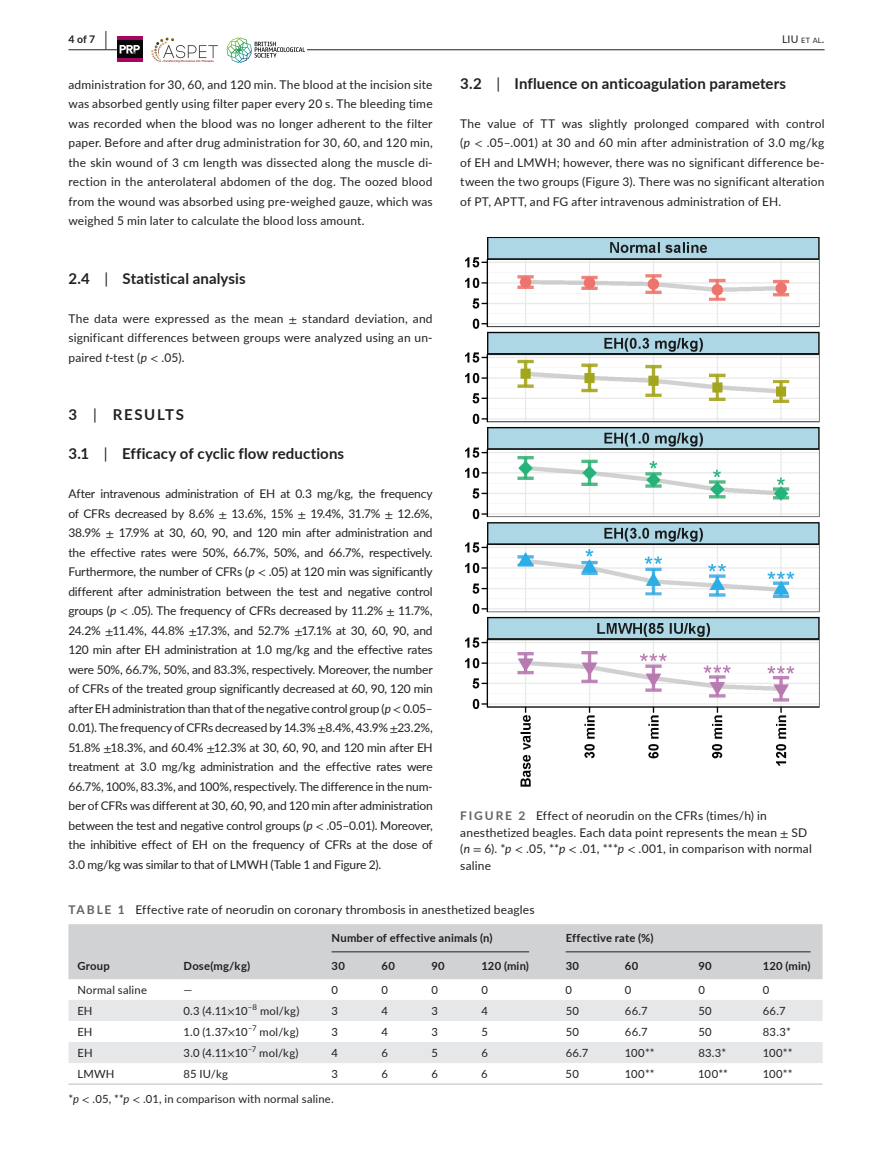
<style>
.page{position:relative;width:893px;height:1174px;background:#fff}
.page>*{position:absolute;margin:0;border:0;box-sizing:border-box;transform-origin:0 0}
.t1{font:700 15px "Lato";letter-spacing:.01em;color:#231f20}
.t2{font:700 15px "Lato";letter-spacing:.105em;color:#231f20}
.t3{font:12px/19.5px "Lato";letter-spacing:.015em;color:#231f20;text-align:justify}
.t4{font:11.25px "Lato";letter-spacing:.015em;color:#231f20}
.t5{font:700 11.25px "Lato";letter-spacing:.02em;color:#231f20}
.t6{font:10.5px "Lato";color:#231f20}
.t7{font:700 10.5px "Lato";color:#231f20}
.t8{font:7.8px "Lato";color:#231f20}
.s1{font-size:19.5px}
.s2{font-size:7.35px}
.s3{font-weight:400}
.s4{font-style:italic}
.s5{font-family:"STIX"}
.s6{font-weight:700;color:#636366}
</style>
<div class="page">
<hr style="left:68px;top:49px;width:756px;height:1px;background:#231f20">
<div style="left:117px;top:36px;width:189px;height:27px;background:#fff"></div>
<div style="left:117px;top:37px;width:25px;height:25px;background:#070606"></div>
<hr style="left:117px;top:37px;width:25px;height:3px;background:#a60660">
<hr style="left:117px;top:59px;width:25px;height:3px;background:#a60660">
<svg style="left:120px;top:45px;width:20px;height:9px"></svg>
<svg style="left:151px;top:37px;width:67px;height:25px"></svg>
<svg style="left:227px;top:37px;width:78px;height:26px"></svg>
<div style="left:68px;top:924px;width:755px;height:55px;background:#d1d2d4"></div>
<svg style="left:68px;top:1000px;width:755px;height:63px;fill:#e6e7e9"></svg>
<hr style="left:68px;top:1083px;width:107px;height:1px;background:#d1d2d4">
<hr style="left:175px;top:1083px;width:148px;height:1px;background:#d1d2d4">
<hr style="left:323px;top:1083px;width:50px;height:1px;background:#d1d2d4">
<hr style="left:373px;top:1083px;width:49px;height:1px;background:#d1d2d4">
<hr style="left:422px;top:1083px;width:50px;height:1px;background:#d1d2d4">
<hr style="left:472px;top:1083px;width:85px;height:1px;background:#d1d2d4">
<hr style="left:557px;top:1083px;width:59px;height:1px;background:#d1d2d4">
<hr style="left:616px;top:1083px;width:73px;height:1px;background:#d1d2d4">
<hr style="left:689px;top:1083px;width:65px;height:1px;background:#d1d2d4">
<hr style="left:754px;top:1083px;width:69px;height:1px;background:#d1d2d4">
<hr style="left:332px;top:951px;width:197px;height:1px;background:#231f20">
<hr style="left:566px;top:951px;width:245px;height:1px;background:#231f20">
<img style="left:465px;top:237px;width:355px;height:550px">
<p class="t7" style="left:68px;top:31px;width:40px">4 of 7 <span class="s1">|</span></p>
<p class="t6" style="left:782px;top:31px;width:44px">LIU <span class="s2">et al</span>.</p>
<p class="t3" style="left:68px;top:74px;width:366px">administration for 30, 60, and 120 min. The blood at the incision site was absorbed gently using filter paper every 20 s. The bleeding time was recorded when the blood was no longer adherent to the filter paper. Before and after drug administration for 30, 60, and 120 min, the skin wound of 3 cm length was dissected along the muscle di&shy;rection in the anterolateral abdomen of the dog. The oozed blood from the wound was absorbed using pre-weighed gauze, which was weighed 5 min later to calculate the blood loss amount.</p>
<p class="t1" style="left:460px;top:72px;width:327px">3.2 <span class="s3">|</span> Influence on anticoagulation parameters</p>
<p class="t3" style="left:460px;top:113px;width:366px">The value of TT was slightly prolonged compared with control (<span class="s4">p</span> <span class="s5">&lt;</span> .05–.001) at 30 and 60 min after administration of 3.0 mg/kg of EH and LMWH; however, there was no significant difference be&shy;tween the two groups (Figure 3). There was no significant alteration of PT, APTT, and FG after intravenous administration of EH.</p>
<p class="t1" style="left:68px;top:267px;width:179px">2.4 <span class="s3">|</span> Statistical analysis</p>
<p class="t3" style="left:68px;top:308px;width:366px">The data were expressed as the mean <span class="s5">±</span> standard deviation, and significant differences between groups were analyzed using an un&shy;paired <span class="s4">t</span>-test (<span class="s4">p</span> <span class="s5">&lt;</span> .05).</p>
<p class="t2" style="left:68px;top:404px;width:117px">3 <span class="s3">|</span> RESULTS</p>
<p class="t1" style="left:68px;top:443px;width:277px">3.1 <span class="s3">|</span> Efficacy of cyclic flow reductions</p>
<p class="t3" style="left:68px;top:483px;width:366px">After intravenous administration of EH at 0.3 mg/kg, the frequency of CFRs decreased by 8.6% <span class="s5">±</span> 13.6%, 15% <span class="s5">±</span> 19.4%, 31.7% <span class="s5">±</span> 12.6%, 38.9% <span class="s5">±</span> 17.9% at 30, 60, 90, and 120 min after administration and the effective rates were 50%, 66.7%, 50%, and 66.7%, respectively.<br>Furthermore, the number of CFRs (<span class="s4">p</span> <span class="s5">&lt;</span> .05) at 120 min was significantly different after administration between the test and negative control groups (<span class="s4">p</span> <span class="s5">&lt;</span> .05). The frequency of CFRs decreased by 11.2% <span class="s5">±</span> 11.7%, 24.2% <span class="s5">±</span>11.4%, 44.8% <span class="s5">±</span>17.3%, and 52.7% <span class="s5">±</span>17.1% at 30, 60, 90, and 120 min after EH administration at 1.0 mg/kg and the effective rates were 50%, 66.7%, 50%, and 83.3%, respectively. Moreover, the number of CFRs of the treated group significantly decreased at 60, 90, 120 min after EH administration than that of the negative control group (<span class="s4">p</span> <span class="s5">&lt;</span> 0.05– 0.01). The frequency of CFRs decreased by 14.3% <span class="s5">±</span>8.4%, 43.9% <span class="s5">±</span>23.2%, 51.8% <span class="s5">±</span>18.3%, and 60.4% <span class="s5">±</span>12.3% at 30, 60, 90, and 120 min after EH treatment at 3.0 mg/kg administration and the effective rates were 66.7%, 100%, 83.3%, and 100%, respectively. The difference in the num&shy;ber of CFRs was different at 30, 60, 90, and 120 min after administration between the test and negative control groups (<span class="s4">p</span> <span class="s5">&lt;</span> .05–0.01). Moreover, the inhibitive effect of EH on the frequency of CFRs at the dose of 3.0 mg/kg was similar to that of LMWH (Table 1 and Figure 2).</p>
<p class="t3" style="left:460px;top:807px;width:353px;line-height:16.5px;text-align:left"><span class="s6">FIGURE 2</span> Effect of neorudin on the CFRs (times/h) in anesthetized beagles. Each data point represents the mean <span class="s5">±</span> SD (<span class="s4">n</span> <span class="s5">=</span> 6). *<span class="s4">p</span> <span class="s5">&lt;</span> .05, **<span class="s4">p</span> <span class="s5">&lt;</span> .01, ***<span class="s4">p</span> <span class="s5">&lt;</span> .001, in comparison with normal saline</p>
<p class="t3" style="left:68px;top:899px;width:468px"><span class="s6">TABLE 1</span> Effective rate of neorudin on coronary thrombosis in anesthetized beagles</p>
<p class="t5" style="left:77px;top:957px;width:34px">Group</p>
<p class="t5" style="left:184px;top:957px;width:68px">Dose(mg/kg)</p>
<p class="t5" style="left:332px;top:930px;width:163px">Number of effective animals (n)</p>
<p class="t5" style="left:566px;top:930px;width:89px">Effective rate (%)</p>
<p class="t5" style="left:332px;top:957px;width:15px">30</p>
<p class="t5" style="left:382px;top:957px;width:15px">60</p>
<p class="t5" style="left:431px;top:957px;width:15px">90</p>
<p class="t5" style="left:481px;top:957px;width:49px">120 (min)</p>
<p class="t5" style="left:566px;top:957px;width:15px">30</p>
<p class="t5" style="left:625px;top:957px;width:15px">60</p>
<p class="t5" style="left:698px;top:957px;width:15px">90</p>
<p class="t5" style="left:763px;top:957px;width:49px">120 (min)</p>
<p class="t4" style="left:77px;top:981px;width:71px">Normal saline</p>
<p class="t4" style="left:184px;top:981px;width:10px">—</p>
<p class="t4" style="left:332px;top:981px;width:8px">0</p>
<p class="t4" style="left:382px;top:981px;width:8px">0</p>
<p class="t4" style="left:431px;top:981px;width:8px">0</p>
<p class="t4" style="left:481px;top:981px;width:8px">0</p>
<p class="t4" style="left:566px;top:981px;width:8px">0</p>
<p class="t4" style="left:625px;top:981px;width:8px">0</p>
<p class="t4" style="left:698px;top:981px;width:8px">0</p>
<p class="t4" style="left:763px;top:981px;width:8px">0</p>
<p class="t4" style="left:77px;top:1002px;width:17px">EH</p>
<p class="t4" style="left:184px;top:1002px;width:66px">0.3 (4.11<span class="s5">×</span>10</p>
<p class="t8" style="left:248px;top:1001px;width:11px">−8</p>
<p class="t4" style="left:260px;top:1002px;width:41px">mol/kg)</p>
<p class="t4" style="left:332px;top:1002px;width:8px">3</p>
<p class="t4" style="left:382px;top:1002px;width:8px">4</p>
<p class="t4" style="left:431px;top:1002px;width:8px">3</p>
<p class="t4" style="left:481px;top:1002px;width:8px">4</p>
<p class="t4" style="left:566px;top:1002px;width:15px">50</p>
<p class="t4" style="left:625px;top:1002px;width:24px">66.7</p>
<p class="t4" style="left:698px;top:1002px;width:15px">50</p>
<p class="t4" style="left:763px;top:1002px;width:24px">66.7</p>
<p class="t4" style="left:77px;top:1024px;width:17px">EH</p>
<p class="t4" style="left:184px;top:1024px;width:66px">1.0 (1.37<span class="s5">×</span>10</p>
<p class="t8" style="left:248px;top:1022px;width:10px">−7</p>
<p class="t4" style="left:260px;top:1023px;width:41px">mol/kg)</p>
<p class="t4" style="left:332px;top:1023px;width:8px">3</p>
<p class="t4" style="left:382px;top:1023px;width:8px">4</p>
<p class="t4" style="left:431px;top:1023px;width:8px">3</p>
<p class="t4" style="left:481px;top:1023px;width:8px">5</p>
<p class="t4" style="left:566px;top:1023px;width:15px">50</p>
<p class="t4" style="left:625px;top:1023px;width:24px">66.7</p>
<p class="t4" style="left:698px;top:1023px;width:15px">50</p>
<p class="t4" style="left:763px;top:1023px;width:29px">83.3*</p>
<p class="t4" style="left:77px;top:1045px;width:17px">EH</p>
<p class="t4" style="left:184px;top:1045px;width:66px">3.0 (4.11<span class="s5">×</span>10</p>
<p class="t8" style="left:248px;top:1043px;width:10px">−7</p>
<p class="t4" style="left:259px;top:1045px;width:41px">mol/kg)</p>
<p class="t4" style="left:332px;top:1045px;width:8px">4</p>
<p class="t4" style="left:382px;top:1045px;width:8px">6</p>
<p class="t4" style="left:431px;top:1045px;width:8px">5</p>
<p class="t4" style="left:481px;top:1045px;width:8px">6</p>
<p class="t4" style="left:566px;top:1045px;width:24px">66.7</p>
<p class="t4" style="left:625px;top:1045px;width:31px">100**</p>
<p class="t4" style="left:698px;top:1045px;width:29px">83.3*</p>
<p class="t4" style="left:763px;top:1045px;width:31px">100**</p>
<p class="t4" style="left:77px;top:1066px;width:38px">LMWH</p>
<p class="t4" style="left:184px;top:1066px;width:46px">85 IU/kg</p>
<p class="t4" style="left:332px;top:1066px;width:8px">3</p>
<p class="t4" style="left:382px;top:1066px;width:8px">6</p>
<p class="t4" style="left:431px;top:1066px;width:8px">6</p>
<p class="t4" style="left:481px;top:1066px;width:8px">6</p>
<p class="t4" style="left:566px;top:1066px;width:15px">50</p>
<p class="t4" style="left:625px;top:1066px;width:31px">100**</p>
<p class="t4" style="left:698px;top:1066px;width:31px">100**</p>
<p class="t4" style="left:763px;top:1066px;width:31px">100**</p>
<p class="t4" style="left:68px;top:1090px;width:267px">*<span class="s4">p</span> <span class="s5">&lt;</span> .05, **<span class="s4">p</span> <span class="s5">&lt;</span> .01, in comparison with normal saline.</p>
</div>
